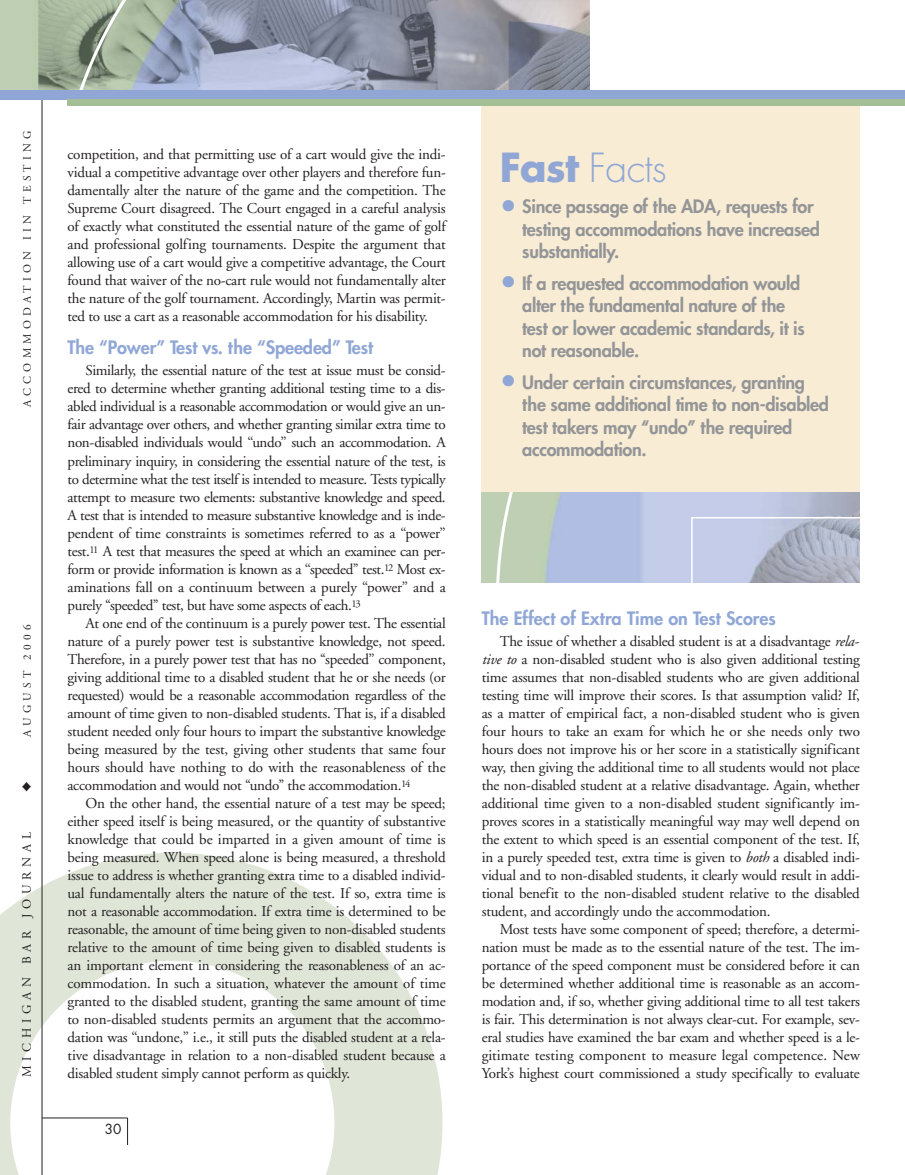
<style>
.page{position:relative;width:905px;height:1175px;background:#fff}
.page>*{position:absolute;margin:0;border:0;box-sizing:border-box;transform-origin:0 0}
.t1{font:300 39px "Futura";letter-spacing:-.02em;color:#90a7d6}
.t2{font:800 18px/22.5px "Futura";letter-spacing:-.015em;color:#939598}
.t3{font:800 18px "Futura";color:#90a7d6}
.t4{font:15px/18px "Adobe Garamond";letter-spacing:-.015em;color:#231f20;text-align:justify}
.t5{font:13.5px "Futura";color:#231f20}
.t6{font:12.75px "Adobe Garamond";letter-spacing:.375em;color:#231f20}
.t7{font:11.25px "Adobe Garamond";letter-spacing:.375em;color:#231f20}
.s1{font-weight:700}
.s2{font-size:30px;color:#90a7d6}
.s3{font-style:italic}
</style>
<div class="page">
<div style="left:482px;top:105px;width:378px;height:387px;background:#f9ecd4"></div>
<svg style="left:0;top:852px;width:442px;height:322px"></svg>
<hr style="left:42px;top:0;width:1px;height:1174px;background:#231f20">
<hr style="left:42px;top:1117px;width:86px;height:1px;background:#231f20">
<svg style="left:127px;top:1118px;width:1px;height:26px"></svg>
<svg style="left:496px;top:492px;width:364px;height:90px;background:#b9c3d6"></svg>
<img style="left:0;top:0;width:590px;height:90px">
<svg style="left:55px;top:0;width:228px;height:90px;background:#9ca8ad"></svg>
<div style="left:0;top:90px;width:904px;height:9px;background:#90a7d6"></div>
<div style="left:68px;top:99px;width:836px;height:6px;background:#a4bf96"></div>
<p class="t7" style="left:23px;top:407px;width:278px;rotate:-90deg">ACCOMMODATION IIN TESTING</p>
<p class="t7" style="left:23px;top:736px;width:114px;rotate:-90deg">AUGUST 2006</p>
<p class="t6" style="left:22px;top:1077px;width:247px;rotate:-90deg">MICHIGAN BAR JOURNAL</p>
<p class="t4" style="left:68px;top:147px;width:380px">competition, and that permitting use of a cart would give the indi&shy;vidual a competitive advantage over other players and therefore fun&shy;damentally alter the nature of the game and the competition. The Supreme Court disagreed. The Court engaged in a careful analysis of exactly what constituted the essential nature of the game of golf and professional golfing tournaments. Despite the argument that allowing use of a cart would give a competitive advantage, the Court found that waiver of the no-cart rule would not fundamentally alter the nature of the golf tournament. Accordingly, Martin was permit&shy;ted to use a cart as a reasonable accommodation for his disability.</p>
<p class="t3" style="left:68px;top:339px;width:307px">The ‘‘Power’’ Test vs. the ‘‘Speeded’’ Test</p>
<p class="t4" style="left:68px;top:363px;width:380px;text-indent:18px">Similarly, the essential nature of the test at issue must be consid&shy;ered to determine whether granting additional testing time to a dis&shy;abled individual is a reasonable accommodation or would give an un&shy;fair advantage over others, and whether granting similar extra time to non-disabled individuals would ‘‘undo’’ such an accommodation. A preliminary inquiry, in considering the essential nature of the test, is to determine what the test itself is intended to measure. Tests typically attempt to measure two elements: substantive knowledge and speed.<br>A test that is intended to measure substantive knowledge and is inde&shy;pendent of time constraints is sometimes referred to as a ‘‘power’’ test.<sup>11</sup> A test that measures the speed at which an examinee can per&shy;form or provide information is known as a ‘‘speeded’’ test.<sup>12</sup> Most ex&shy;aminations fall on a continuum between a purely ‘‘power’’ and a purely ‘‘speeded’’ test, but have some aspects of each.<sup>13</sup></p>
<p class="t4" style="left:68px;top:615px;width:380px;text-indent:18px">At one end of the continuum is a purely power test. The essential nature of a purely power test is substantive knowledge, not speed.<br>Therefore, in a purely power test that has no ‘‘speeded’’ component, giving additional time to a disabled student that he or she needs (or requested) would be a reasonable accommodation regardless of the amount of time given to non-disabled students. That is, if a disabled student needed only four hours to impart the substantive knowledge being measured by the test, giving other students that same four hours should have nothing to do with the reasonableness of the accommodation and would not ‘‘undo’’ the accommodation.<sup>14</sup></p>
<p class="t4" style="left:68px;top:795px;width:380px;text-indent:18px">On the other hand, the essential nature of a test may be speed; either speed itself is being measured, or the quantity of substantive knowledge that could be imparted in a given amount of time is being measured. When speed alone is being measured, a threshold issue to address is whether granting extra time to a disabled individ&shy;ual fundamentally alters the nature of the test. If so, extra time is not a reasonable accommodation. If extra time is determined to be reasonable, the amount of time being given to non-disabled students relative to the amount of time being given to disabled students is an important element in considering the reasonableness of an ac&shy;commodation. In such a situation, whatever the amount of time granted to the disabled student, granting the same amount of time to non-disabled students permits an argument that the accommo&shy;dation was ‘‘undone,’’ i.e., it still puts the disabled student at a rela&shy;tive disadvantage in relation to a non-disabled student because a disabled student simply cannot perform as quickly.</p>
<p class="t5" style="left:105px;top:1123px;width:18px">30</p>
<h1 class="t1" style="left:500px;top:149px;width:168px"><span class="s1">Fast</span> Facts</h1>
<p class="t2" style="left:522px;top:197px;width:299px;text-indent:-22px"><span class="s2">•</span> Since passage of the ADA, requests for testing accommodations have increased substantially.</p>
<p class="t2" style="left:522px;top:273px;width:284px;text-indent:-22px"><span class="s2">•</span> If a requested accommodation would alter the fundamental nature of the test or lower academic standards, it is not reasonable.</p>
<p class="t2" style="left:522px;top:372px;width:308px;text-indent:-22px"><span class="s2">•</span> Under certain circumstances, granting the same additional time to non-disabled test takers may ‘‘undo’’ the required accommodation.</p>
<p class="t3" style="left:482px;top:609px;width:296px">The Effect of Extra Time on Test Scores</p>
<p class="t4" style="left:481px;top:633px;width:380px;text-indent:18px">The issue of whether a disabled student is at a disadvantage <span class="s3">rela&shy;tive to</span> a non-disabled student who is also given additional testing time assumes that non-disabled students who are given additional testing time will improve their scores. Is that assumption valid? If, as a matter of empirical fact, a non-disabled student who is given four hours to take an exam for which he or she needs only two hours does not improve his or her score in a statistically significant way, then giving the additional time to all students would not place the non-disabled student at a relative disadvantage. Again, whether additional time given to a non-disabled student significantly im&shy;proves scores in a statistically meaningful way may well depend on the extent to which speed is an essential component of the test. If, in a purely speeded test, extra time is given to <span class="s3">both</span> a disabled indi&shy;vidual and to non-disabled students, it clearly would result in addi&shy;tional benefit to the non-disabled student relative to the disabled student, and accordingly undo the accommodation.</p>
<p class="t4" style="left:481px;top:921px;width:380px;text-indent:18px">Most tests have some component of speed; therefore, a determi&shy;nation must be made as to the essential nature of the test. The im&shy;portance of the speed component must be considered before it can be determined whether additional time is reasonable as an accom&shy;modation and, if so, whether giving additional time to all test takers is fair. This determination is not always clear-cut. For example, sev&shy;eral studies have examined the bar exam and whether speed is a le&shy;gitimate testing component to measure legal competence. New York’s highest court commissioned a study specifically to evaluate</p>
</div>
